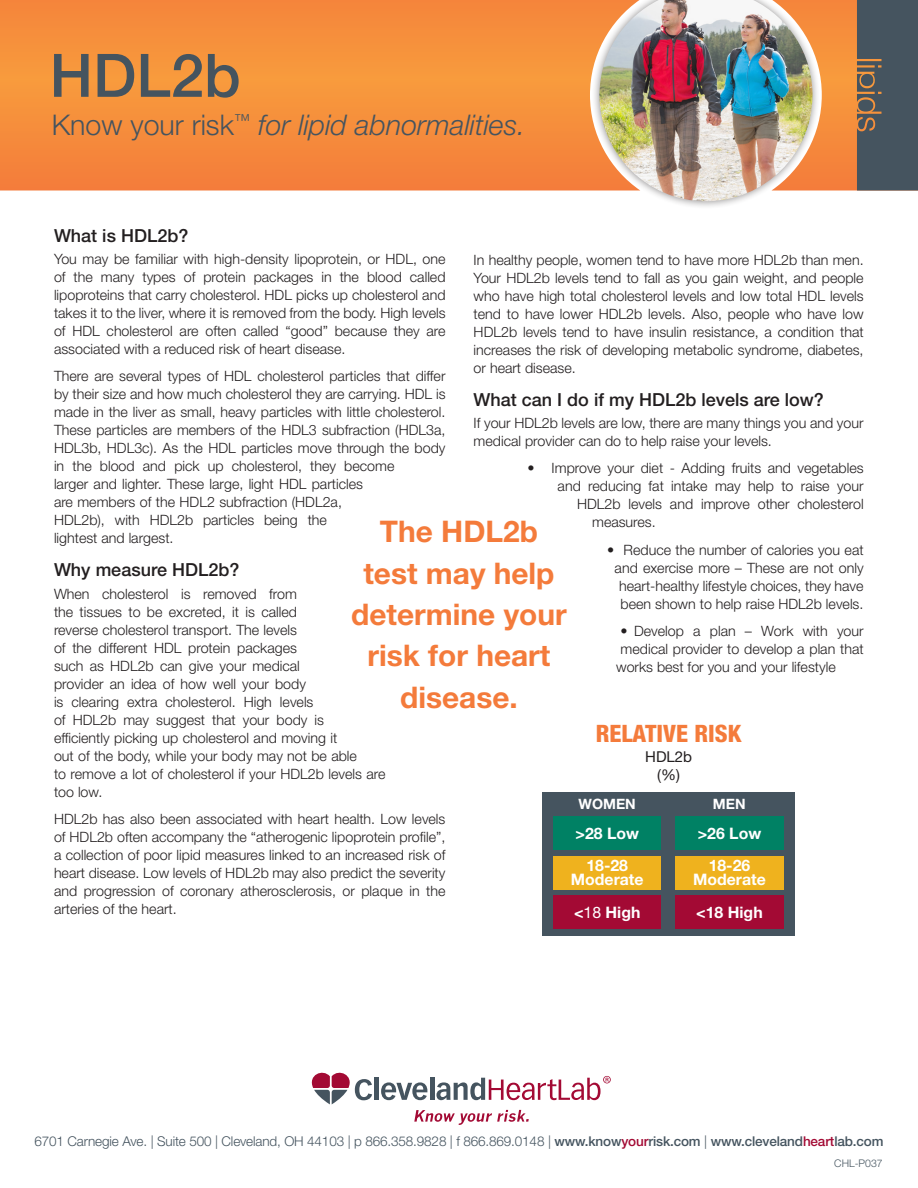
<style>
.page{position:relative;width:918px;height:1188px;background:#fff}
.page>*{position:absolute;margin:0;border:0;box-sizing:border-box;transform-origin:0 0}
.Main_Header{font:500 60px "Helvetica Neue LT Std";color:#45545f}
.Headers{font:700 29.85px/41.4px "Helvetica Neue LT Std";color:#f47b3b;text-align:center}
.Information_Text{font:italic 300 28.5px "Helvetica Neue LT Std";color:#45545f}
.t1{font:800 condensed 24px "Helvetica Neue LT Std";color:#f47b3b}
.Headers-2{font:500 18px "Helvetica Neue LT Std";color:#231f20}
.t2{font:700 15.9px "Helvetica Neue LT Std";color:#fff}
.t3{font:15px "Helvetica Neue LT Std";color:#231f20}
.Paragraphs{font:300 14.25px/18px "Helvetica Neue LT Std";color:#231f20;text-align:justify}
.t4{font:700 14.25px "Helvetica Neue LT Std";color:#fff}
.t5{font:300 13.5px "Helvetica Neue LT Std";letter-spacing:-.01em;color:#45545f}
.t6{font:300 10.5px "Helvetica Neue LT Std";color:#45545f}
.s1{font-style:normal}
.s2{font-weight:400}
.s3{font-weight:500}
.s4{font-weight:500;color:#a30a34}
</style>
<div class="page">
<svg style="left:414px;top:1110px;width:115px;height:15px"></svg>
<div style="left:374px;top:1078px;width:5px;height:22px;background:#45545f"></div>
<svg style="left:381px;top:1082px;width:46px;height:18px"></svg>
<hr style="left:430px;top:1078px;width:4px;height:22px;background:#45545f">
<svg style="left:311px;top:1072px;width:61px;height:32px"></svg>
<svg style="left:436px;top:1076px;width:175px;height:24px"></svg>
<svg style="left:0;top:0;width:857px;height:190px;background:#f58d3b"></svg>
<div style="left:591px;top:0;width:230px;height:209px;background:#231f20;opacity:.5"></div>
<img style="left:599px;top:0;width:213px;height:201px">
<div style="left:857px;top:0;width:61px;height:191px;background:#45545f"></div>
<div style="left:542px;top:792px;width:252px;height:144px;background:#45545f"></div>
<div style="left:553px;top:816px;width:108px;height:34px;background:#008164"></div>
<div style="left:553px;top:856px;width:108px;height:34px;background:#efb21e"></div>
<div style="left:675px;top:816px;width:109px;height:34px;background:#008164"></div>
<div style="left:553px;top:895px;width:108px;height:34px;background:#a30a34"></div>
<div style="left:675px;top:895px;width:109px;height:34px;background:#a30a34"></div>
<div style="left:675px;top:856px;width:109px;height:34px;background:#efb21e"></div>
<p class="Main_Header" style="left:50px;top:40px;width:193px">HDL2b</p>
<p class="Information_Text" style="left:52px;top:108px;width:475px"><span class="s1">Know your risk</span><sup>™</sup> for lipid abnormalities.</p>
<p class="Headers-2" style="left:54px;top:224px;width:136px">What is HDL2b?</p>
<p class="Paragraphs" style="left:54px;top:250px;width:393px">You may be familiar with high-density lipoprotein, or HDL, one of the many types of protein packages in the blood called lipoproteins that carry cholesterol. HDL picks up cholesterol and takes it to the liver, where it is removed from the body. High levels of HDL cholesterol are often called “good” because they are associated with a reduced risk of heart disease.</p>
<p class="Paragraphs" style="left:54px;top:367px;width:393px;text-align:left">There are several types of HDL cholesterol particles that differ by their size and how much cholesterol they are carrying. HDL is made in the liver as small, heavy particles with little cholesterol.<br>These particles are members of the HDL3 subfraction (HDL3a, HDL3b, HDL3c). As the HDL particles move through the body in the blood and pick up cholesterol, they become<br>larger and lighter. These large, light HDL particles<br>are members of the HDL2 subfraction (HDL2a,<br>HDL2b), with HDL2b particles being the<br>lightest and largest.</p>
<p class="Headers-2" style="left:54px;top:559px;width:187px">Why measure HDL2b?</p>
<p class="Paragraphs" style="left:54px;top:584px;width:333px;text-align:left">When cholesterol is removed from<br>the tissues to be excreted, it is called<br>reverse cholesterol transport. The levels<br>of the different HDL protein packages<br>such as HDL2b can give your medical<br>provider an idea of how well your body<br>is clearing extra cholesterol. High levels<br>of HDL2b may suggest that your body is<br>efficiently picking up cholesterol and moving it<br>out of the body, while your body may not be able<br>to remove a lot of cholesterol if your HDL2b levels are too low.</p>
<p class="Paragraphs" style="left:54px;top:810px;width:393px">HDL2b has also been associated with heart health. Low levels of HDL2b often accompany the “atherogenic lipoprotein profile”, a collection of poor lipid measures linked to an increased risk of heart disease. Low levels of HDL2b may also predict the severity and progression of coronary atherosclerosis, or plaque in the arteries of the heart.</p>
<p class="Paragraphs" style="left:474px;top:250px;width:392px">In healthy people, women tend to have more HDL2b than men.<br>Your HDL2b levels tend to fall as you gain weight, and people who have high total cholesterol levels and low total HDL levels tend to have lower HDL2b levels. Also, people who have low HDL2b levels tend to have insulin resistance, a condition that increases the risk of developing metabolic syndrome, diabetes, or heart disease.</p>
<p class="Headers-2" style="left:474px;top:388px;width:352px">What can I do if my HDL2b levels are low?</p>
<p class="Paragraphs" style="left:474px;top:414px;width:391px">If your HDL2b levels are low, there are many things you and your medical provider can do to help raise your levels.</p>
<p class="Paragraphs" style="left:528px;top:459px;width:338px">• Improve your diet - Adding fruits and vegetables</p>
<p class="Paragraphs" style="left:558px;top:477px;width:308px">and reducing fat intake may help to raise your</p>
<p class="Paragraphs" style="left:577px;top:495px;width:288px">HDL2b levels and improve other cholesterol</p>
<p class="Paragraphs" style="left:592px;top:513px;width:65px">measures.</p>
<p class="Paragraphs" style="left:607px;top:540px;width:258px;text-align:right">• Reduce the number of calories you eat and exercise more – These are not only heart-healthy lifestyle choices, they have been shown to help raise HDL2b levels.</p>
<p class="Paragraphs" style="left:621px;top:621px;width:245px">• Develop a plan – Work with your</p>
<p class="Paragraphs" style="left:621px;top:639px;width:244px">medical provider to develop a plan that</p>
<p class="Paragraphs" style="left:616px;top:657px;width:221px">works best for you and your lifestyle</p>
<p class="Headers" style="left:351px;top:510px;width:217px">The HDL2b test may help determine your risk for heart disease.</p>
<p class="t1" style="left:596px;top:719px;width:147px">RELATIVE RISK</p>
<p class="t3" style="left:645px;top:748px;width:48px">HDL2b</p>
<p class="t3" style="left:657px;top:766px;width:24px">(%)</p>
<p class="t4" style="left:579px;top:795px;width:59px">WOMEN</p>
<p class="t4" style="left:713px;top:795px;width:34px">MEN</p>
<p class="t2" style="left:576px;top:823px;width:65px">&gt;28 Low</p>
<p class="t2" style="left:586px;top:856px;width:43px">18-28</p>
<p class="t2" style="left:571px;top:870px;width:74px">Moderate</p>
<p class="t2" style="left:698px;top:823px;width:65px">&gt;26 Low</p>
<p class="t2" style="left:709px;top:856px;width:43px">18-26</p>
<p class="t2" style="left:693px;top:870px;width:74px">Moderate</p>
<p class="t2" style="left:574px;top:902px;width:68px">&lt;<span class="s2">18</span> High</p>
<p class="t2" style="left:696px;top:902px;width:68px">&lt;18 High</p>
<p class="t5" style="left:34px;top:1133px;width:851px">6701 Carnegie Ave. | Suite 500 | Cleveland, OH 44103 | p 866.358.9828 | f 866.869.0148 | <span class="s3">www.know</span><span class="s4">your</span><span class="s3">risk.com</span> | <span class="s3">www.cleveland</span><span class="s4">heart</span><span class="s3">lab.com</span></p>
<p class="t6" style="left:834px;top:1157px;width:50px">CHL-P037</p>
</div>
